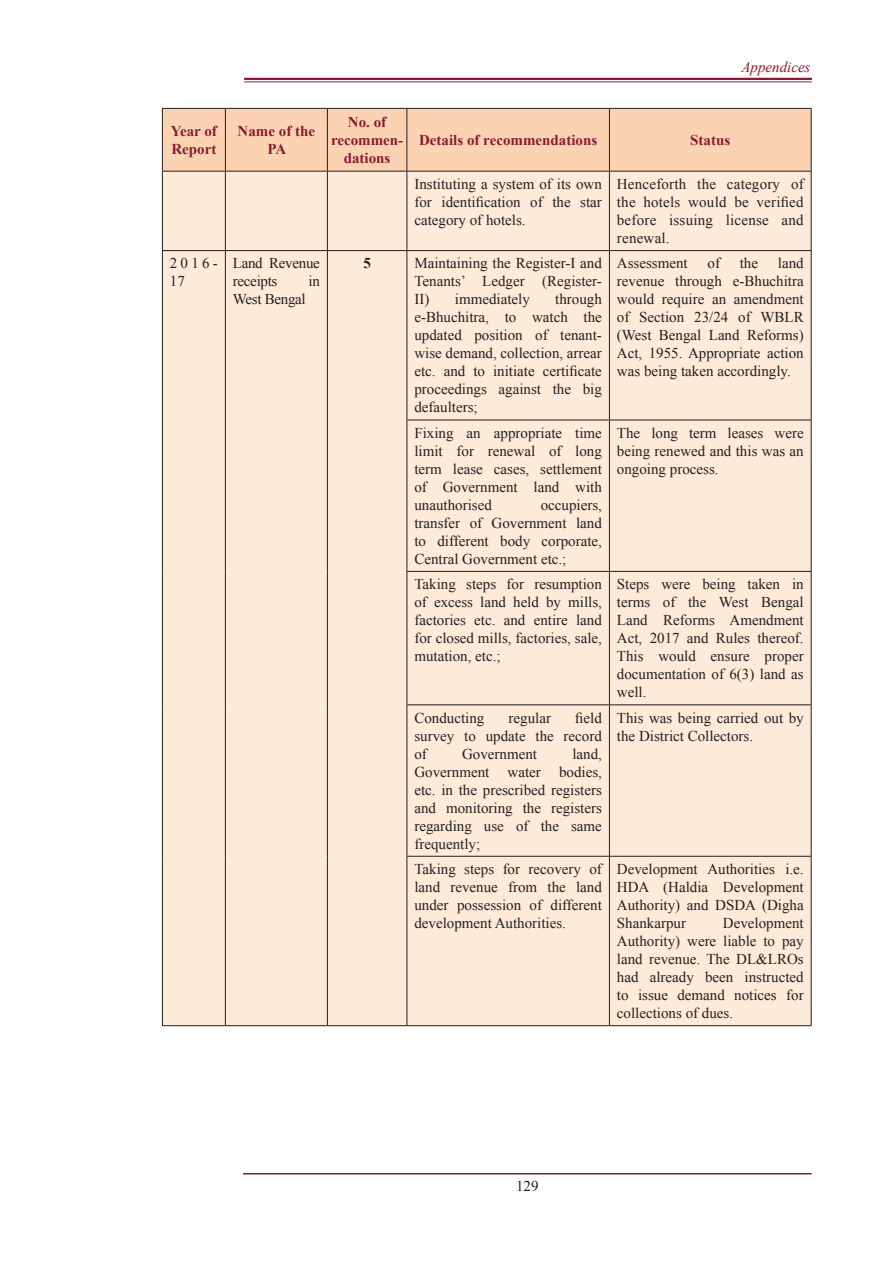
<style>
.page{position:relative;width:893px;height:1263px;background:#fff}
.page>*{position:absolute;margin:0;border:0;box-sizing:border-box;transform-origin:0 0}
.t1{font:15px/18px "Times New Roman";color:#231f20;text-align:justify}
.t2{font:700 15px/18px "Times New Roman";color:#8b1a33;text-align:center}
.t3{font:15px/18px "Times New Roman";letter-spacing:-.02em;color:#231f20}
.t4{font:italic 15px "Times New Roman";color:#8b1a33}
.t5{font:700 15px "Times New Roman";color:#231f20}
</style>
<div class="page">
<hr style="left:244px;top:78px;width:568px;height:2px;background:#8b1a33">
<hr style="left:244px;top:81px;width:568px;height:1px;background:#8b1a33">
<hr style="left:243px;top:1173px;width:569px;height:1px;background:#8b1a33">
<div style="left:163px;top:109px;width:648px;height:62px;background:#fbd3b3"></div>
<div style="left:163px;top:172px;width:648px;height:853px;background:#fdead9"></div>
<hr style="left:162px;top:108px;width:63px;height:1px;background:#231f20">
<hr style="left:162px;top:109px;width:1px;height:62px;background:#231f20">
<hr style="left:225px;top:108px;width:102px;height:1px;background:#231f20">
<hr style="left:225px;top:109px;width:1px;height:62px;background:#231f20">
<hr style="left:327px;top:108px;width:80px;height:1px;background:#231f20">
<hr style="left:327px;top:109px;width:1px;height:62px;background:#231f20">
<hr style="left:407px;top:108px;width:202px;height:1px;background:#231f20">
<hr style="left:406px;top:109px;width:1px;height:62px;background:#231f20">
<hr style="left:609px;top:108px;width:203px;height:1px;background:#231f20">
<hr style="left:609px;top:109px;width:1px;height:62px;background:#231f20">
<hr style="left:811px;top:109px;width:1px;height:62px;background:#231f20">
<hr style="left:162px;top:171px;width:63px;height:1px;background:#231f20">
<hr style="left:225px;top:171px;width:102px;height:1px;background:#231f20">
<hr style="left:327px;top:171px;width:80px;height:1px;background:#231f20">
<hr style="left:407px;top:171px;width:202px;height:1px;background:#231f20">
<hr style="left:609px;top:171px;width:203px;height:1px;background:#231f20">
<hr style="left:406px;top:172px;width:1px;height:78px;background:#231f20">
<hr style="left:609px;top:172px;width:1px;height:78px;background:#231f20">
<hr style="left:811px;top:172px;width:1px;height:78px;background:#231f20">
<hr style="left:162px;top:250px;width:63px;height:1px;background:#231f20">
<hr style="left:162px;top:251px;width:1px;height:169px;background:#231f20">
<hr style="left:225px;top:250px;width:102px;height:1px;background:#231f20">
<hr style="left:225px;top:251px;width:1px;height:169px;background:#231f20">
<hr style="left:327px;top:250px;width:80px;height:1px;background:#231f20">
<hr style="left:327px;top:251px;width:1px;height:169px;background:#231f20">
<hr style="left:162px;top:420px;width:1px;height:151px;background:#231f20">
<hr style="left:225px;top:420px;width:1px;height:151px;background:#231f20">
<hr style="left:327px;top:420px;width:1px;height:151px;background:#231f20">
<hr style="left:162px;top:571px;width:1px;height:134px;background:#231f20">
<hr style="left:225px;top:571px;width:1px;height:134px;background:#231f20">
<hr style="left:327px;top:571px;width:1px;height:134px;background:#231f20">
<hr style="left:162px;top:705px;width:1px;height:151px;background:#231f20">
<hr style="left:225px;top:705px;width:1px;height:151px;background:#231f20">
<hr style="left:327px;top:705px;width:1px;height:151px;background:#231f20">
<hr style="left:162px;top:856px;width:1px;height:169px;background:#231f20">
<hr style="left:225px;top:856px;width:1px;height:169px;background:#231f20">
<hr style="left:327px;top:856px;width:1px;height:169px;background:#231f20">
<hr style="left:407px;top:250px;width:202px;height:1px;background:#231f20">
<hr style="left:406px;top:251px;width:1px;height:169px;background:#231f20">
<hr style="left:609px;top:250px;width:203px;height:1px;background:#231f20">
<hr style="left:609px;top:251px;width:1px;height:169px;background:#231f20">
<hr style="left:811px;top:251px;width:1px;height:169px;background:#231f20">
<hr style="left:406px;top:420px;width:203px;height:1px;background:#231f20">
<hr style="left:406px;top:420px;width:1px;height:151px;background:#231f20">
<hr style="left:609px;top:420px;width:203px;height:1px;background:#231f20">
<hr style="left:609px;top:420px;width:1px;height:151px;background:#231f20">
<hr style="left:811px;top:420px;width:1px;height:151px;background:#231f20">
<hr style="left:406px;top:571px;width:203px;height:1px;background:#231f20">
<hr style="left:406px;top:572px;width:1px;height:132px;background:#231f20">
<hr style="left:609px;top:571px;width:203px;height:1px;background:#231f20">
<hr style="left:609px;top:572px;width:1px;height:132px;background:#231f20">
<hr style="left:811px;top:572px;width:1px;height:132px;background:#231f20">
<hr style="left:406px;top:704px;width:203px;height:1px;background:#231f20">
<hr style="left:406px;top:705px;width:1px;height:151px;background:#231f20">
<hr style="left:609px;top:704px;width:203px;height:1px;background:#231f20">
<hr style="left:609px;top:705px;width:1px;height:151px;background:#231f20">
<hr style="left:811px;top:705px;width:1px;height:151px;background:#231f20">
<hr style="left:406px;top:856px;width:203px;height:1px;background:#231f20">
<hr style="left:406px;top:857px;width:1px;height:168px;background:#231f20">
<hr style="left:609px;top:856px;width:203px;height:1px;background:#231f20">
<hr style="left:609px;top:857px;width:1px;height:168px;background:#231f20">
<hr style="left:811px;top:857px;width:1px;height:168px;background:#231f20">
<hr style="left:407px;top:1025px;width:202px;height:1px;background:#231f20">
<hr style="left:609px;top:1025px;width:203px;height:1px;background:#231f20">
<hr style="left:162px;top:172px;width:1px;height:78px;background:#231f20">
<hr style="left:225px;top:172px;width:1px;height:78px;background:#231f20">
<hr style="left:327px;top:172px;width:1px;height:78px;background:#231f20">
<hr style="left:162px;top:1025px;width:63px;height:1px;background:#231f20">
<hr style="left:225px;top:1025px;width:102px;height:1px;background:#231f20">
<hr style="left:327px;top:1025px;width:80px;height:1px;background:#231f20">
<p class="t4" style="left:741px;top:57px;width:71px">Appendices</p>
<p class="t2" style="left:171px;top:121px;width:47px;text-align:left">Year of<br>Report</p>
<p class="t2" style="left:238px;top:121px;width:79px">Name of the<br>PA</p>
<p class="t2" style="left:331px;top:112px;width:74px">No. of recommen&shy;dations</p>
<p class="t2" style="left:419px;top:130px;width:180px">Details of recommendations</p>
<p class="t2" style="left:690px;top:130px;width:42px">Status</p>
<p class="t1" style="left:414px;top:175px;width:189px">Instituting a system of its own for identification of the star category of hotels.</p>
<p class="t1" style="left:617px;top:175px;width:188px">Henceforth the category of the hotels would be verified before issuing license and renewal.</p>
<p class="t1" style="left:170px;top:254px;width:50px">2016-<br>17</p>
<p class="t3" style="left:233px;top:254px;width:89px">Land Revenue receipts</p>
<p class="t1" style="left:309px;top:272px;width:13px">in</p>
<p class="t3" style="left:233px;top:290px;width:74px">West Bengal</p>
<p class="t5" style="left:363px;top:253px;width:9px">5</p>
<p class="t1" style="left:414px;top:254px;width:189px">Maintaining the Register-I and Tenants’ Ledger (Register-II) immediately</p>
<p class="t1" style="left:414px;top:290px;width:189px;text-indent:141px">through e-Bhuchitra, to watch the updated position of tenant&shy;wise demand, collection, arrear etc. and to initiate certificate proceedings against the big defaulters;</p>
<p class="t1" style="left:414px;top:424px;width:189px">Fixing an appropriate time limit for renewal of long term lease cases, settlement of Government land with unauthorised</p>
<p class="t1" style="left:414px;top:496px;width:189px;text-indent:126px">occupiers, transfer of Government land to different body corporate, Central Government etc.;</p>
<p class="t1" style="left:617px;top:254px;width:188px;text-indent:161px">land revenue through e-Bhuchitra would require an amendment of Section 23/24 of WBLR (West Bengal Land Reforms)<br>Act, 1955. Appropriate action was being taken accordingly.</p>
<p class="t1" style="left:617px;top:254px;width:72px">Assessment</p>
<p class="t1" style="left:707px;top:254px;width:14px">of</p>
<p class="t1" style="left:740px;top:254px;width:20px">the</p>
<p class="t1" style="left:617px;top:424px;width:188px">The long term leases were being renewed and this was an ongoing process.</p>
<p class="t1" style="left:414px;top:575px;width:189px">Taking steps for resumption of excess land held by mills, factories etc. and entire land for closed mills, factories, sale, mutation, etc.;</p>
<p class="t1" style="left:617px;top:575px;width:188px">Steps were being taken in terms of the West Bengal Land Reforms Amendment Act, 2017 and Rules thereof.<br>This would ensure proper documentation of 6(3) land as well.</p>
<p class="t1" style="left:414px;top:708px;width:72px">Conducting</p>
<p class="t1" style="left:509px;top:708px;width:44px">regular</p>
<p class="t1" style="left:414px;top:708px;width:189px;text-indent:161px">field survey to update the record of</p>
<p class="t1" style="left:617px;top:708px;width:188px">This was being carried out by the District Collectors.</p>
<p class="t1" style="left:414px;top:744px;width:189px;text-indent:158px">land, Government water bodies, etc. in the prescribed registers and monitoring the registers regarding use of the same frequently;</p>
<p class="t1" style="left:462px;top:744px;width:76px">Government</p>
<p class="t1" style="left:414px;top:860px;width:189px">Taking steps for recovery of land revenue from the land under possession of different development Authorities.</p>
<p class="t1" style="left:617px;top:860px;width:188px">Development Authorities i.e.<br>HDA (Haldia Development Authority) and DSDA (Digha Shankarpur</p>
<p class="t1" style="left:617px;top:914px;width:188px;text-indent:106px">Development Authority) were liable to pay land revenue. The DL&amp;LROs had already been instructed to issue demand notices for collections of dues.</p>
<p class="t1" style="left:516px;top:1176px;width:24px">129</p>
</div>
